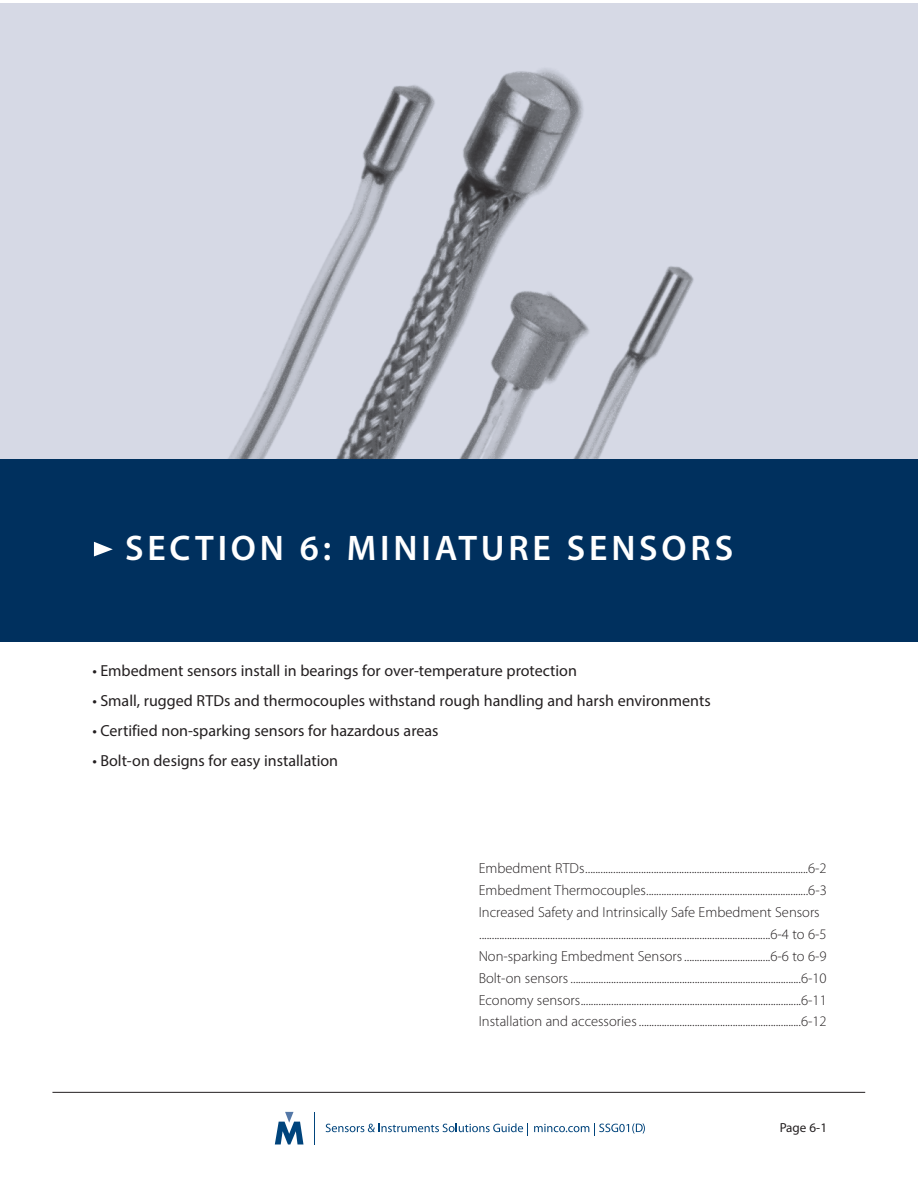
<style>
.page{position:relative;width:918px;height:1188px;background:#fff}
.page>*{position:absolute;margin:0;border:0;box-sizing:border-box;transform-origin:0 0}
.t1{font:600 35.7px "Myriad Pro";letter-spacing:.105em;color:#fff}
.t2{font:16.05px "Myriad Pro";color:#231f20}
.t3{font:300 14.55px/21.9px "Myriad Pro";color:#231f20}
.t4{font:13.05px "Myriad Pro";color:#231f20}
</style>
<div class="page">
<img style="left:0;top:4px;width:918px;height:456px">
<hr style="left:52px;top:1092px;width:813px;height:1px;background:#231f20">
<hr style="left:314px;top:1112px;width:1px;height:33px;background:#00447c">
<svg style="left:275px;top:1112px;width:28px;height:32px"></svg>
<svg style="left:326px;top:1123px;width:202px;height:12px"></svg>
<svg style="left:534px;top:1123px;width:111px;height:12px"></svg>
<div style="left:0;top:460px;width:918px;height:182px;background:#00305e"></div>
<svg style="left:94px;top:542px;width:19px;height:14px"></svg>
<h1 class="t1" style="left:125px;top:535px;width:610px">SECTION 6: MINIATURE SENSORS</h1>
<p class="t2" style="left:92px;top:664px;width:486px">• Embedment sensors install in bearings for over-temperature protection</p>
<p class="t2" style="left:92px;top:694px;width:620px">• Small, rugged RTDs and thermocouples withstand rough handling and harsh environments</p>
<p class="t2" style="left:92px;top:724px;width:348px">• Certified non-sparking sensors for hazardous areas</p>
<p class="t2" style="left:92px;top:755px;width:247px">• Bolt-on designs for easy installation</p>
<p class="t3" style="left:479px;top:859px;width:350px">Embedment RTDs........................................................................................6-2<br>Embedment Thermocouples................................................................6-3<br>Increased Safety and Intrinsically Safe Embedment Sensors ...................................................................................................................6-4 to 6-5<br>Non-sparking Embedment Sensors ..................................6-6 to 6-9<br>Bolt-on sensors ...........................................................................................6-10<br>Economy sensors.......................................................................................6-11<br>Installation and accessories ................................................................6-12</p>
<p class="t4" style="left:780px;top:1122px;width:49px">Page 6-1</p>
</div>
